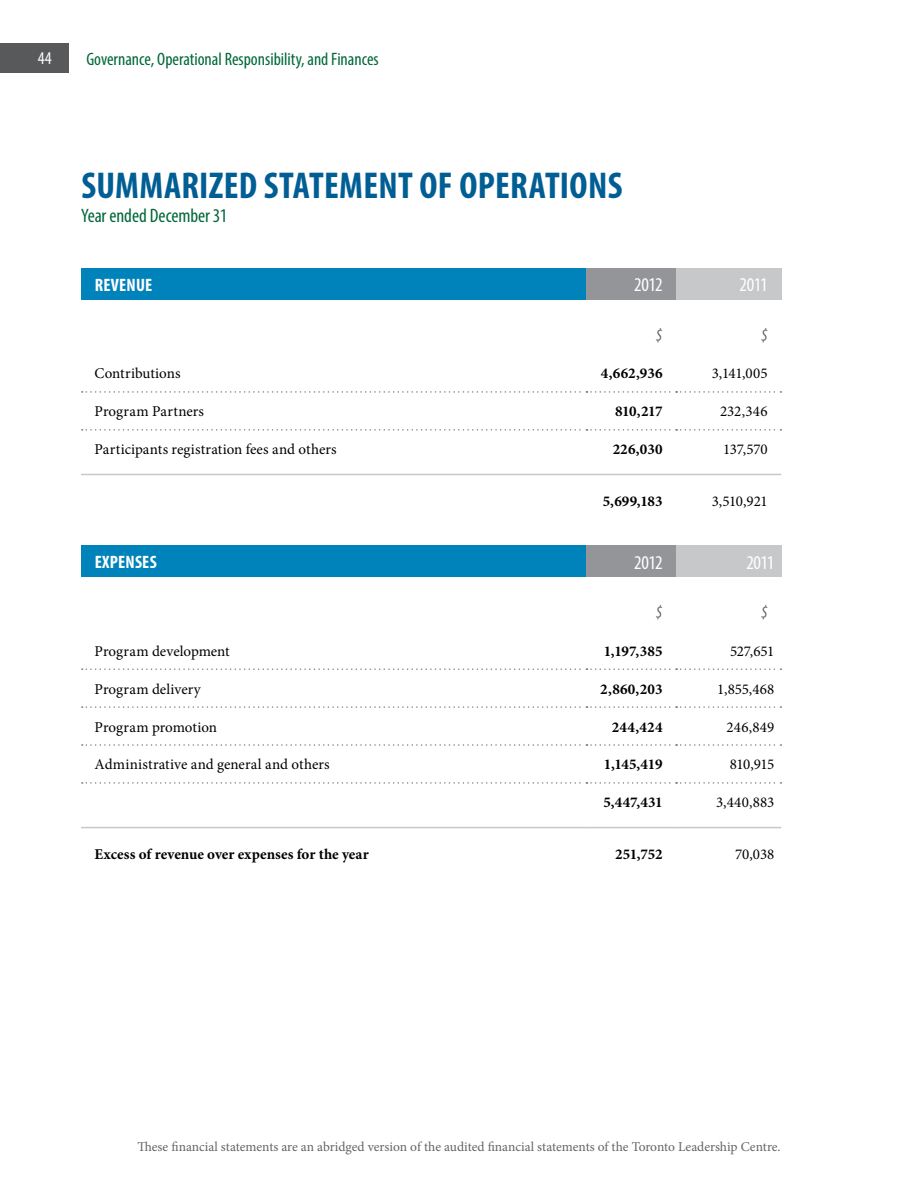
<style>
.page{position:relative;width:918px;height:1188px;background:#fff}
.page>*{position:absolute;margin:0;border:0;box-sizing:border-box;transform-origin:0 0}
.Heading__2COL{font:700 condensed 37.5px "Myriad Pro";letter-spacing:.005em;color:#005e95}
.Heading_-_Sub-subhea{font:condensed 19.5px "Myriad Pro";letter-spacing:-.005em;color:#006838}
.Heading_-_Subheading{font:condensed 19.5px "Myriad Pro";letter-spacing:-.03em;color:#fff}
.t1{font:condensed 18px "Myriad Pro";color:#006838}
.Heading_-_Subheading-2{font:700 condensed 18px "Myriad Pro";letter-spacing:.01em;color:#fff}
.Special_Paragraph{font:italic condensed 18px "Myriad Pro";color:#636466;scale:.95 1}
.t2{font:condensed 18px "Myriad Pro";color:#fff}
.t3{font:15px "Minion Pro";color:#000}
.t4{font:700 15px "Minion Pro";letter-spacing:.005em;color:#000}
.t5{font:13.5px "Minion Pro";letter-spacing:-.005em;color:#636466}
</style>
<div class="page">
<div style="left:0;top:43px;width:69px;height:29px;background:#58595b"></div>
<div style="left:81px;top:268px;width:505px;height:32px;background:#0082bb"></div>
<div style="left:586px;top:268px;width:90px;height:32px;background:#939598"></div>
<div style="left:676px;top:268px;width:105px;height:32px;background:#c7c8ca"></div>
<svg style="left:82px;top:429px;width:699px;height:2px"></svg>
<svg style="left:82px;top:391px;width:699px;height:2px"></svg>
<hr style="left:81px;top:474px;width:505px;height:1px;background:#c7c8ca">
<hr style="left:586px;top:474px;width:90px;height:1px;background:#c7c8ca">
<hr style="left:676px;top:474px;width:105px;height:1px;background:#c7c8ca">
<div style="left:81px;top:545px;width:505px;height:32px;background:#0082bb"></div>
<div style="left:586px;top:545px;width:90px;height:32px;background:#939598"></div>
<div style="left:676px;top:545px;width:105px;height:32px;background:#c7c8ca"></div>
<svg style="left:82px;top:782px;width:699px;height:2px"></svg>
<svg style="left:82px;top:668px;width:699px;height:2px"></svg>
<svg style="left:82px;top:706px;width:699px;height:2px"></svg>
<svg style="left:82px;top:744px;width:699px;height:2px"></svg>
<hr style="left:81px;top:827px;width:505px;height:1px;background:#c7c8ca">
<hr style="left:586px;top:827px;width:90px;height:1px;background:#c7c8ca">
<hr style="left:676px;top:827px;width:105px;height:1px;background:#c7c8ca">
<p class="t2" style="left:38px;top:47px;width:15px">44</p>
<p class="t1" style="left:86px;top:48px;width:294px">Governance, Operational Responsibility, and Finances</p>
<p class="Heading__2COL" style="left:81px;top:162px;width:543px">SUMMARIZED STATEMENT OF OPERATIONS</p>
<p class="Heading_-_Sub-subhea" style="left:81px;top:203px;width:148px">Year ended December 31</p>
<p class="Heading_-_Subheading-2" style="left:95px;top:274px;width:59px">REVENUE</p>
<p class="Heading_-_Subheading" style="left:634px;top:273px;width:30px">2012</p>
<p class="Heading_-_Subheading" style="left:740px;top:273px;width:30px">2011</p>
<p class="Special_Paragraph" style="left:656px;top:324px;width:8px">$</p>
<p class="Special_Paragraph" style="left:761px;top:324px;width:8px">$</p>
<p class="t3" style="left:94px;top:364px;width:88px">Contributions</p>
<p class="t4" style="left:601px;top:363px;width:63px">4,662,936</p>
<p class="t3" style="left:712px;top:364px;width:57px">3,141,005</p>
<p class="t3" style="left:95px;top:402px;width:111px">Program Partners</p>
<p class="t4" style="left:615px;top:401px;width:49px">810,217</p>
<p class="t3" style="left:720px;top:402px;width:49px">232,346</p>
<p class="t3" style="left:95px;top:439px;width:244px">Participants registration fees and others</p>
<p class="t4" style="left:613px;top:439px;width:51px">226,030</p>
<p class="t3" style="left:723px;top:439px;width:46px">137,570</p>
<p class="t4" style="left:603px;top:490px;width:61px">5,699,183</p>
<p class="t3" style="left:712px;top:491px;width:57px">3,510,921</p>
<p class="Heading_-_Subheading-2" style="left:95px;top:551px;width:64px">EXPENSES</p>
<p class="Heading_-_Subheading" style="left:634px;top:550px;width:30px">2012</p>
<p class="Heading_-_Subheading" style="left:746px;top:550px;width:30px">2011</p>
<p class="Special_Paragraph" style="left:656px;top:601px;width:8px">$</p>
<p class="Special_Paragraph" style="left:761px;top:601px;width:8px">$</p>
<p class="t3" style="left:94px;top:641px;width:137px">Program development</p>
<p class="t4" style="left:604px;top:640px;width:60px">1,197,385</p>
<p class="t3" style="left:730px;top:641px;width:46px">527,651</p>
<p class="t3" style="left:95px;top:679px;width:108px">Program delivery</p>
<p class="t4" style="left:600px;top:678px;width:64px">2,860,203</p>
<p class="t3" style="left:717px;top:679px;width:59px">1,855,468</p>
<p class="t3" style="left:95px;top:717px;width:124px">Program promotion</p>
<p class="t4" style="left:612px;top:716px;width:52px">244,424</p>
<p class="t3" style="left:727px;top:717px;width:49px">246,849</p>
<p class="t3" style="left:95px;top:755px;width:237px">Administrative and general and others</p>
<p class="t4" style="left:604px;top:754px;width:60px">1,145,419</p>
<p class="t3" style="left:730px;top:755px;width:46px">810,915</p>
<p class="t4" style="left:603px;top:792px;width:61px">5,447,431</p>
<p class="t3" style="left:716px;top:792px;width:60px">3,440,883</p>
<p class="t4" style="left:95px;top:843px;width:276px">Excess of revenue over expenses for the year</p>
<p class="t4" style="left:615px;top:843px;width:49px">251,752</p>
<p class="t3" style="left:735px;top:844px;width:41px">70,038</p>
<p class="t5" style="left:137px;top:1138px;width:645px">These financial statements are an abridged version of the audited financial statements of the Toronto Leadership Centre.</p>
</div>
